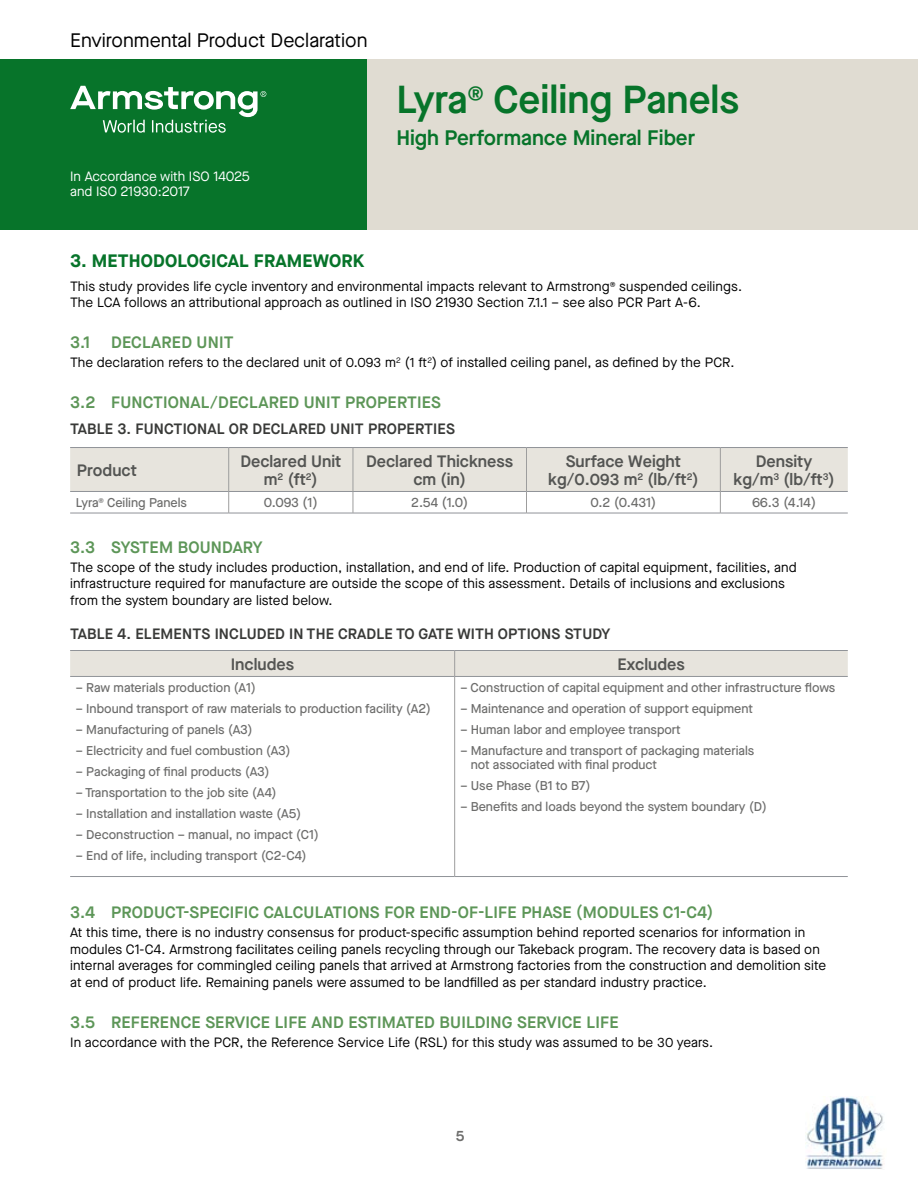
<style>
.page{position:relative;width:918px;height:1188px;background:#fff}
.page>*{position:absolute;margin:0;border:0;box-sizing:border-box;transform-origin:0 0}
.t1{font:600 39px "Maison Neue";color:#07742a}
.t2{font:600 21px "Maison Neue";color:#07742a}
.t3{font:19.5px "Maison Neue";color:#000001}
.t4{font:700 18px "Maison Neue";letter-spacing:.01em;color:#07742a}
.t5{font:600 16.5px "Maison Neue";letter-spacing:.01em;color:#5d9658}
.t6{font:600 16.5px/18px "Maison Neue";color:#545553;text-align:center}
.t7{font:600 15px "Maison Neue";letter-spacing:.01em;color:#393a38}
.t8{font:600 15px "Maison Neue";color:#6d6d6c}
.t9{font:13.5px/16.5px "Maison Neue";letter-spacing:.01em;color:#000001}
.t10{font:13.5px/15px "Maison Neue";color:#fff}
.t11{font:500 13.5px "Maison Neue";color:#6d6d6c}
.t12{font:500 12.75px/14.2px "Maison Neue";color:#6d6d6c}
</style>
<div class="page">
<div style="left:0;top:60px;width:918px;height:170px;background:#e0dcd2"></div>
<div style="left:0;top:60px;width:367px;height:170px;background:#07742a"></div>
<svg style="left:70px;top:86px;width:196px;height:47px"></svg>
<img style="left:805px;top:1097px;width:79px;height:72px">
<hr style="left:70px;top:447px;width:159px;height:1px;background:#909398">
<hr style="left:229px;top:447px;width:124px;height:1px;background:#909398">
<hr style="left:353px;top:447px;width:174px;height:1px;background:#909398">
<hr style="left:527px;top:447px;width:193px;height:1px;background:#909398">
<hr style="left:720px;top:447px;width:128px;height:1px;background:#909398">
<hr style="left:70px;top:513px;width:159px;height:1px;background:#909398">
<hr style="left:229px;top:513px;width:124px;height:1px;background:#909398">
<hr style="left:353px;top:513px;width:174px;height:1px;background:#909398">
<hr style="left:527px;top:513px;width:193px;height:1px;background:#909398">
<hr style="left:720px;top:513px;width:128px;height:1px;background:#909398">
<svg style="left:70px;top:448px;width:778px;height:65px"></svg>
<hr style="left:228px;top:448px;width:1px;height:43px;background:#9d9d9d">
<hr style="left:353px;top:448px;width:1px;height:43px;background:#9d9d9d">
<hr style="left:526px;top:448px;width:1px;height:43px;background:#9d9d9d">
<hr style="left:720px;top:448px;width:1px;height:43px;background:#9d9d9d">
<hr style="left:70px;top:650px;width:385px;height:1px;background:#909398">
<hr style="left:455px;top:650px;width:393px;height:1px;background:#909398">
<hr style="left:70px;top:676px;width:385px;height:1px;background:#909398">
<hr style="left:455px;top:676px;width:393px;height:1px;background:#909398">
<hr style="left:70px;top:876px;width:385px;height:1px;background:#909398">
<hr style="left:455px;top:876px;width:393px;height:1px;background:#909398">
<hr style="left:454px;top:677px;width:1px;height:199px;background:#9d9d9d">
<div style="left:70px;top:651px;width:778px;height:25px;background:#e7e4dd"></div>
<h3 class="t3" style="left:70px;top:27px;width:299px">Environmental Product Declaration</h3>
<p class="t10" style="left:70px;top:169px;width:181px">In Accordance with ISO 14025 and ISO 21930:2017</p>
<h1 class="t1" style="left:396px;top:72px;width:344px">Lyra<sup>®</sup> Ceiling Panels</h1>
<h2 class="t2" style="left:396px;top:123px;width:300px">High Performance Mineral Fiber</h2>
<h3 class="t4" style="left:70px;top:248px;width:296px">3. METHODOLOGICAL FRAMEWORK</h3>
<p class="t9" style="left:70px;top:278px;width:673px">This study provides life cycle inventory and environmental impacts relevant to Armstrong<sup>®</sup> suspended ceilings.<br>The LCA follows an attributional approach as outlined in ISO 21930 Section 7.1.1 – see also PCR Part A-6.</p>
<p class="t5" style="left:70px;top:331px;width:22px">3.1</p>
<p class="t5" style="left:111px;top:331px;width:124px">DECLARED UNIT</p>
<p class="t9" style="left:70px;top:354px;width:666px">The declaration refers to the declared unit of 0.093 m<sup>2</sup> (1 ft<sup>2</sup>) of installed ceiling panel, as defined by the PCR.</p>
<p class="t5" style="left:70px;top:391px;width:372px">3.2 FUNCTIONAL/DECLARED UNIT PROPERTIES</p>
<p class="t7" style="left:70px;top:418px;width:386px">TABLE 3. FUNCTIONAL OR DECLARED UNIT PROPERTIES</p>
<p class="t6" style="left:77px;top:461px;width:61px">Product</p>
<p class="t6" style="left:240px;top:452px;width:102px">Declared Unit m<sup>2</sup> (ft<sup>2</sup>)</p>
<p class="t6" style="left:366px;top:452px;width:149px">Declared Thickness cm (in)</p>
<p class="t6" style="left:548px;top:452px;width:152px">Surface Weight kg/0.093 m<sup>2</sup> (lb/ft<sup>2</sup>)</p>
<p class="t6" style="left:733px;top:452px;width:103px">Density kg/m<sup>3</sup> (lb/ft<sup>3</sup>)</p>
<p class="t12" style="left:76px;top:495px;width:113px">Lyra<sup>®</sup> Ceiling Panels</p>
<p class="t11" style="left:264px;top:493px;width:55px">0.093 (1)</p>
<p class="t11" style="left:411px;top:493px;width:59px">2.54 (1.0)</p>
<p class="t11" style="left:591px;top:493px;width:67px">0.2 (0.431)</p>
<p class="t11" style="left:752px;top:493px;width:65px">66.3 (4.14)</p>
<p class="t5" style="left:70px;top:536px;width:194px">3.3 SYSTEM BOUNDARY</p>
<p class="t9" style="left:70px;top:559px;width:728px">The scope of the study includes production, installation, and end of life. Production of capital equipment, facilities, and infrastructure required for manufacture are outside the scope of this assessment. Details of inclusions and exclusions from the system boundary are listed below.</p>
<p class="t7" style="left:70px;top:624px;width:542px">TABLE 4. ELEMENTS INCLUDED IN THE CRADLE TO GATE WITH OPTIONS STUDY</p>
<p class="t6" style="left:231px;top:655px;width:65px">Includes</p>
<p class="t6" style="left:618px;top:655px;width:69px">Excludes</p>
<p class="t12" style="left:76px;top:680px;width:182px">– Raw materials production (A1)</p>
<p class="t12" style="left:76px;top:701px;width:357px">– Inbound transport of raw materials to production facility (A2)</p>
<p class="t12" style="left:76px;top:722px;width:178px">– Manufacturing of panels (A3)</p>
<p class="t12" style="left:76px;top:743px;width:216px">– Electricity and fuel combustion (A3)</p>
<p class="t12" style="left:76px;top:764px;width:195px">– Packaging of final products (A3)</p>
<p class="t12" style="left:76px;top:785px;width:202px">– Transportation to the job site (A4)</p>
<p class="t12" style="left:76px;top:806px;width:227px">– Installation and installation waste (A5)</p>
<p class="t12" style="left:76px;top:827px;width:244px">– Deconstruction – manual, no impact (C1)</p>
<p class="t12" style="left:76px;top:848px;width:232px">– End of life, including transport (C2-C4)</p>
<p class="t12" style="left:460px;top:680px;width:377px">– Construction of capital equipment and other infrastructure flows</p>
<p class="t12" style="left:460px;top:701px;width:294px">– Maintenance and operation of support equipment</p>
<p class="t12" style="left:460px;top:722px;width:222px">– Human labor and employee transport</p>
<p class="t12" style="left:471px;top:743px;width:285px;text-indent:-10px">– Manufacture and transport of packaging materials not associated with final product</p>
<p class="t12" style="left:460px;top:778px;width:132px">– Use Phase (B1 to B7)</p>
<p class="t12" style="left:460px;top:799px;width:308px">– Benefits and loads beyond the system boundary (D)</p>
<p class="t5" style="left:70px;top:901px;width:645px">3.4 PRODUCT-SPECIFIC CALCULATIONS FOR END-OF-LIFE PHASE (MODULES C1-C4)</p>
<p class="t9" style="left:70px;top:924px;width:758px">At this time, there is no industry consensus for product-specific assumption behind reported scenarios for information in modules C1-C4. Armstrong facilitates ceiling panels recycling through our Takeback program. The recovery data is based on internal averages for commingled ceiling panels that arrived at Armstrong factories from the construction and demolition site at end of product life. Remaining panels were assumed to be landfilled as per standard industry practice.</p>
<p class="t5" style="left:70px;top:1011px;width:550px">3.5 REFERENCE SERVICE LIFE AND ESTIMATED BUILDING SERVICE LIFE</p>
<p class="t9" style="left:70px;top:1034px;width:645px">In accordance with the PCR, the Reference Service Life (RSL) for this study was assumed to be 30 years.</p>
<p class="t8" style="left:456px;top:1125px;width:10px">5</p>
</div>
